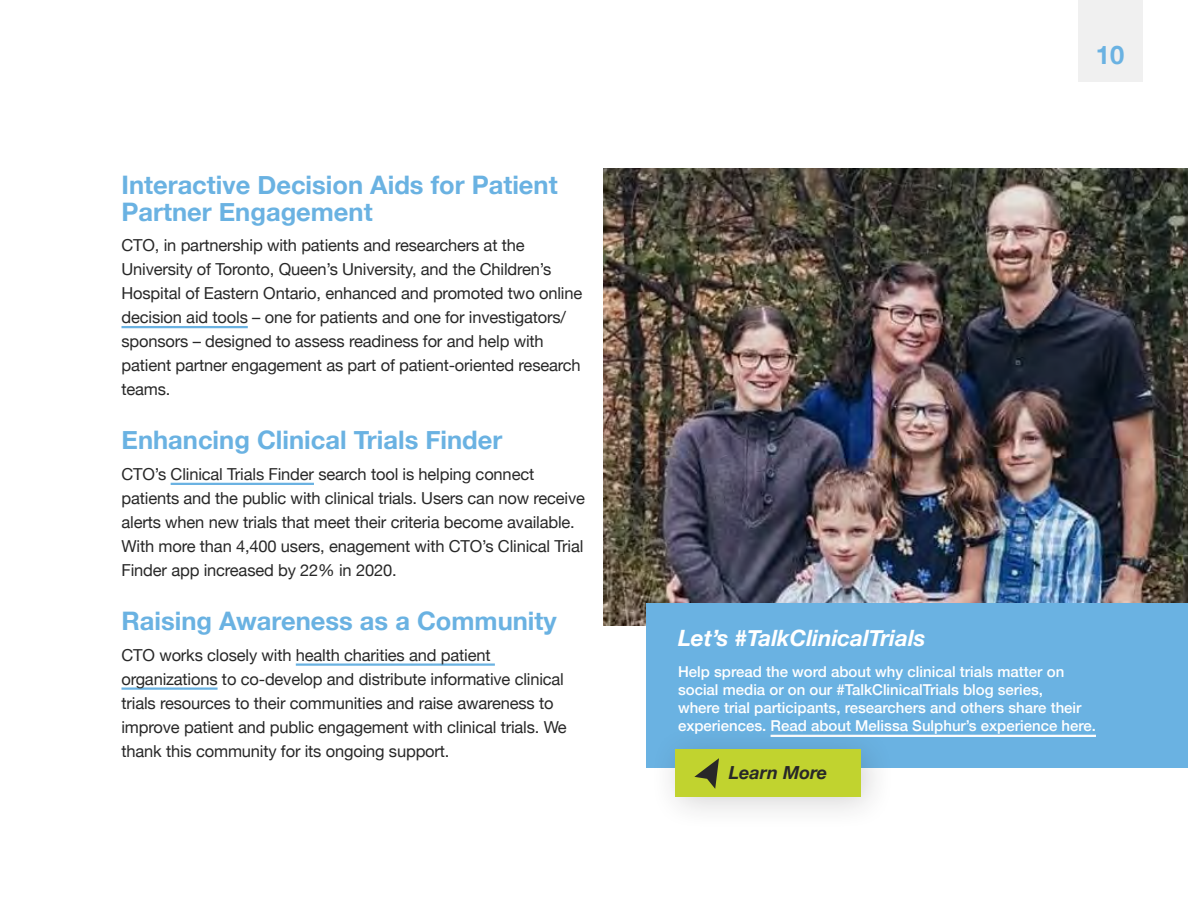
<style>
.page{position:relative;width:1188px;height:918px;background:#fff}
.page>*{position:absolute;margin:0;border:0;box-sizing:border-box;transform-origin:0 0}
.t1{font:700 25.5px/27px "Helvetica Neue";color:#6ab2e2}
.t2{font:italic 700 22.5px "Helvetica Neue";color:#fff}
.t3{font:italic 700 18px "Helvetica Neue";color:#282828}
.t4{font:16.5px/24px "Helvetica Neue";letter-spacing:-.01em;color:#282828}
.t5{font:500 15px/18px "Helvetica Neue";color:#fff}
</style>
<div class="page">
<hr style="left:122px;top:326px;width:126px;height:2px;background:#6ab2e2">
<hr style="left:171px;top:483px;width:143px;height:2px;background:#6ab2e2">
<hr style="left:296px;top:663px;width:199px;height:3px;background:#6ab2e2">
<hr style="left:122px;top:687px;width:96px;height:3px;background:#6ab2e2">
<img style="left:603px;top:169px;width:585px;height:457px">
<div style="left:646px;top:603px;width:542px;height:165px;background:#6ab2e2"></div>
<hr style="left:771px;top:735px;width:325px;height:2px;background:#fff">
<div style="left:1078px;top:0;width:64px;height:82px;background:#f0f0f0"></div>
<div style="left:649px;top:723px;width:247px;height:109px;background:#231f20;opacity:.2"></div>
<div style="left:675px;top:749px;width:186px;height:47px;background:#c1d32f"></div>
<svg style="left:694px;top:758px;width:25px;height:31px"></svg>
<h1 class="t1" style="left:122px;top:172px;width:438px">Interactive Decision Aids for Patient<br>Partner Engagement</h1>
<p class="t4" style="left:122px;top:234px;width:462px">CTO, in partnership with patients and researchers at the University of Toronto, Queen’s University, and the Children’s Hospital of Eastern Ontario, enhanced and promoted two online decision aid tools – one for patients and one for investigators/ sponsors – designed to assess readiness for and help with patient partner engagement as part of patient-oriented research teams.</p>
<h1 class="t1" style="left:122px;top:427px;width:382px">Enhancing Clinical Trials Finder</h1>
<p class="t4" style="left:122px;top:463px;width:465px">CTO’s Clinical Trials Finder search tool is helping connect patients and the public with clinical trials. Users can now receive alerts when new trials that meet their criteria become available.<br>With more than 4,400 users, enagement with CTO’s Clinical Trial Finder app increased by 22% in 2020.</p>
<h1 class="t1" style="left:122px;top:608px;width:437px">Raising Awareness as a Community</h1>
<p class="t4" style="left:122px;top:644px;width:447px">CTO works closely with health charities and patient organizations to co-develop and distribute informative clinical trials resources to their communities and raise awareness to improve patient and public engagement with clinical trials. We thank this community for its ongoing support.</p>
<h1 class="t1" style="left:1096px;top:42px;width:30px">10</h1>
<h2 class="t2" style="left:678px;top:620px;width:249px">Let’s #TalkClinicalTrials</h2>
<p class="t5" style="left:678px;top:662px;width:419px">Help spread the word about why clinical trials matter on social media or on our #TalkClinicalTrials blog series,<br>where trial participants, researchers and others share their experiences. Read about Melissa Sulphur’s experience here.</p>
<p class="t3" style="left:729px;top:759px;width:100px">Learn More</p>
</div>
